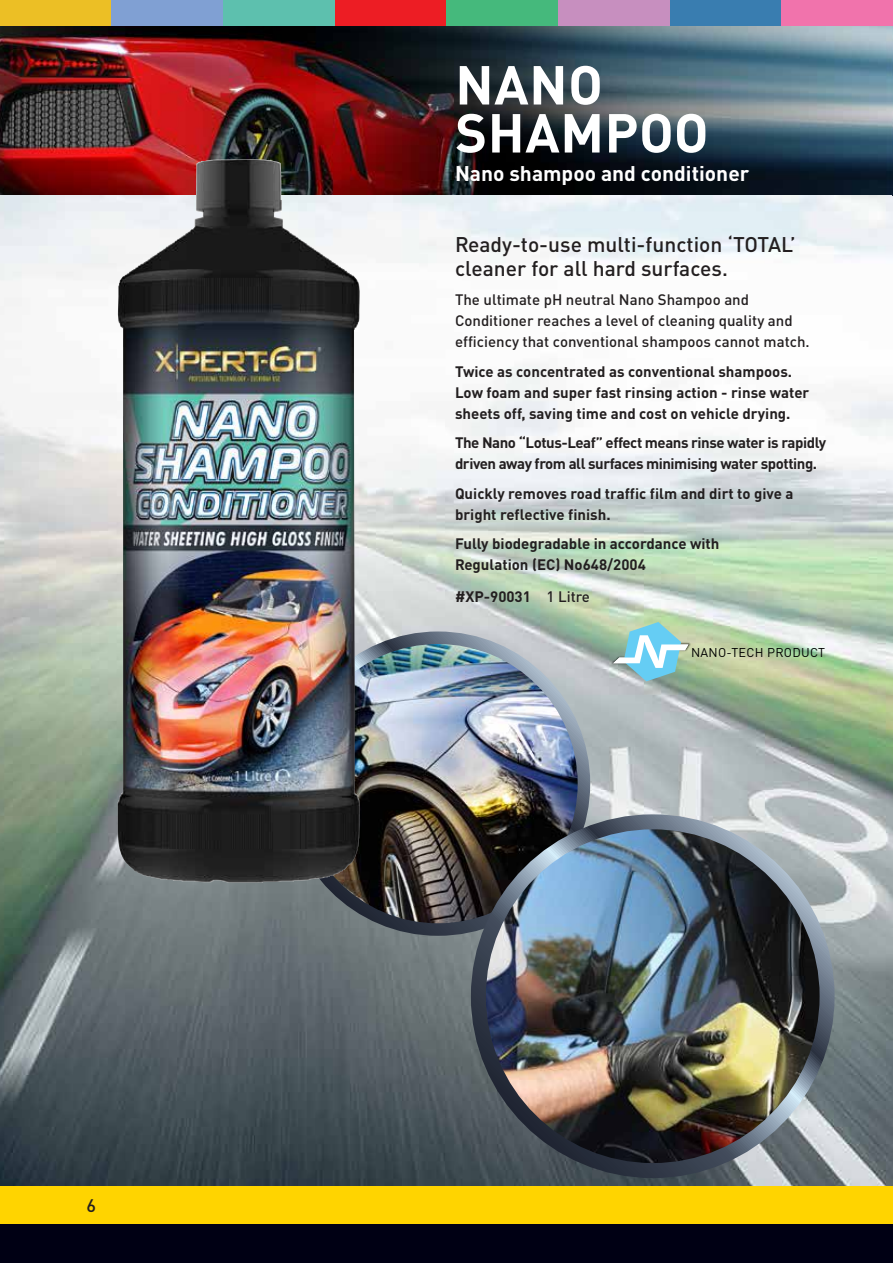
<style>
.page{position:relative;width:893px;height:1263px;background:#fff}
.page>*{position:absolute;margin:0;border:0;box-sizing:border-box;transform-origin:0 0}
.t1{font:700 54px/48px "DIN Pro";letter-spacing:.01em;color:#fff}
.t2{font:500 21px/24px "DIN Pro";color:#231f20}
.t3{font:700 21px "DIN Pro";color:#fff}
.t4{font:500 18px "DIN Pro";color:#231f20}
.t5{font:700 15px/21px "DIN Pro";color:#231f20}
.t6{font:500 15px/21px "DIN Pro";color:#231f20}
.t7{font:700 15px/21px "DIN Pro";letter-spacing:-.03em;color:#231f20}
.t8{font:12.6px "DIN Pro";letter-spacing:.02em;color:#000}
.s1{font-weight:500}
</style>
<div class="page">
<img style="left:0;top:26px;width:893px;height:1160px">
<img style="left:892px;top:26px;width:1px;height:170px">
<img style="left:610px;top:633px;width:81px;height:38px">
<svg style="left:613px;top:622px;width:75px;height:59px;background:#9dcfd2"></svg>
<img style="left:292px;top:638px;width:292px;height:291px;border-radius:146px">
<div style="left:286px;top:631px;width:304px;height:305px;border:13px solid #fff;border-radius:50%"></div>
<img style="left:478px;top:822px;width:349px;height:348px;border-radius:174px">
<div style="left:471px;top:814px;width:364px;height:364px;border:15px solid #fff;border-radius:50%"></div>
<img style="left:117px;top:160px;width:244px;height:723px">
<div style="left:0;top:0;width:112px;height:26px;background:#ecbf25"></div>
<div style="left:335px;top:0;width:111px;height:26px;background:#ed1d24"></div>
<div style="left:446px;top:0;width:112px;height:26px;background:#45b97c"></div>
<div style="left:112px;top:0;width:111px;height:26px;background:#80a0d3"></div>
<div style="left:670px;top:0;width:111px;height:26px;background:#397db0"></div>
<div style="left:781px;top:0;width:112px;height:26px;background:#f173ac"></div>
<div style="left:558px;top:0;width:112px;height:26px;background:#c78fbf"></div>
<div style="left:223px;top:0;width:112px;height:26px;background:#5dc0ae"></div>
<div style="left:0;top:1186px;width:893px;height:39px;background:#ffd400"></div>
<div style="left:0;top:1225px;width:893px;height:38px;background:#000014"></div>
<p class="t4" style="left:87px;top:1191px;width:11px">6</p>
<h1 class="t1" style="left:455px;top:55px;width:255px">NANO<br>SHAMPOO</h1>
<h2 class="t3" style="left:455px;top:156px;width:296px">Nano shampoo and conditioner</h2>
<h2 class="t2" style="left:455px;top:230px;width:342px">Ready-to-use multi-function ‘TOTAL’ cleaner for all hard surfaces.</h2>
<p class="t6" style="left:455px;top:287px;width:356px">The ultimate pH neutral Nano Shampoo and<br>Conditioner reaches a level of cleaning quality and efficiency that conventional shampoos cannot match.</p>
<p class="t5" style="left:455px;top:359px;width:356px">Twice as concentrated as conventional shampoos.<br>Low foam and super fast rinsing action - rinse water sheets off, saving time and cost on vehicle drying.</p>
<p class="t7" style="left:455px;top:430px;width:373px">The Nano “Lotus-Leaf” effect means rinse water is rapidly driven away from all surfaces minimising water spotting.</p>
<p class="t5" style="left:455px;top:481px;width:340px">Quickly removes road traffic film and dirt to give a bright reflective finish.</p>
<p class="t5" style="left:455px;top:531px;width:266px">Fully biodegradable in accordance with<br>Regulation (EC) No648/2004</p>
<p class="t5" style="left:455px;top:584px;width:137px">#XP-90031 <span class="s1">1 Litre</span></p>
<p class="t8" style="left:691px;top:642px;width:135px">NANO-TECH PRODUCT</p>
</div>
